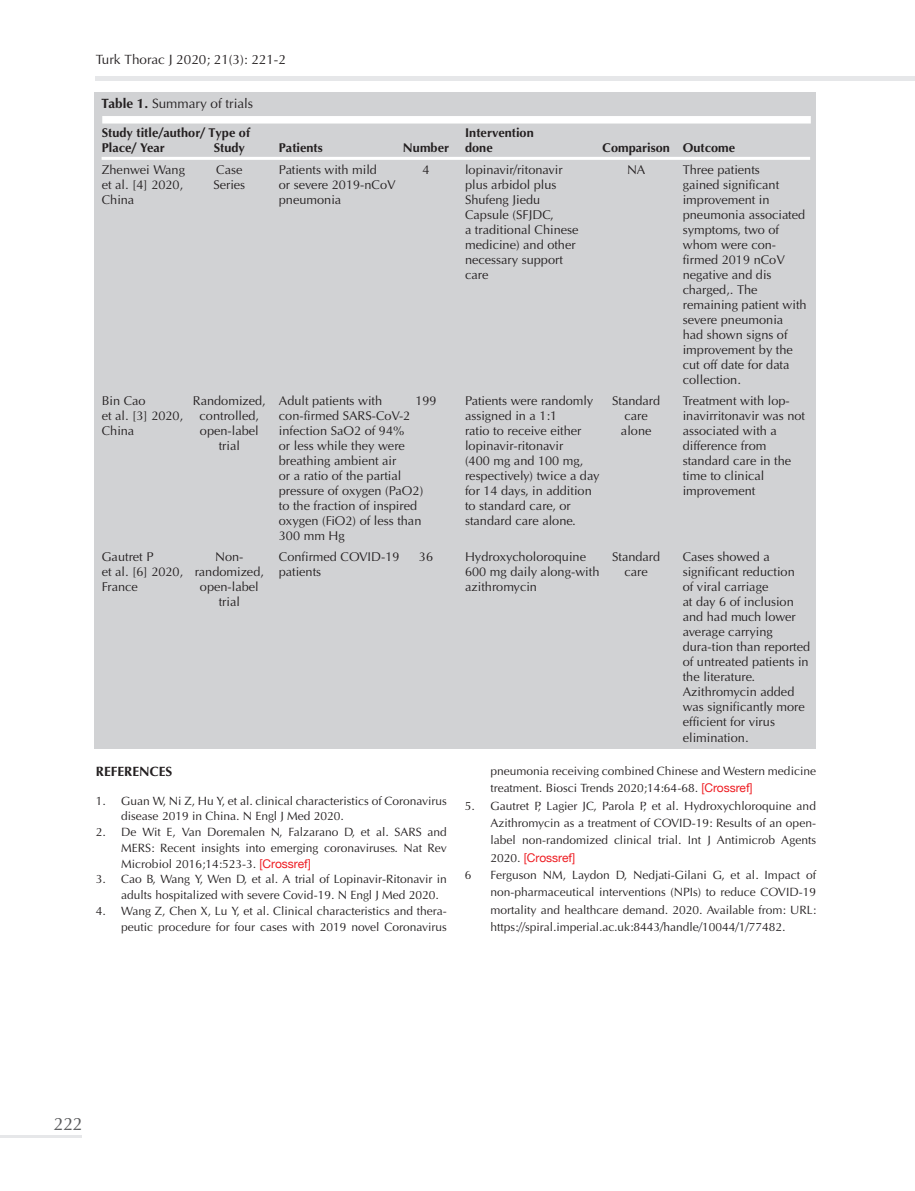
<style>
.page{position:relative;width:915px;height:1191px;background:#fff}
.page>*{position:absolute;margin:0;border:0;box-sizing:border-box;transform-origin:0 0}
.t1{font:18px "Optima Normal Tr";color:#57585a}
.t2{font:13.5px "Optima Normal Tr";color:#231f20}
.t3{font:13.5px "Optima Bold Tr";color:#231f20}
.t4{font:12.75px/15px "Optima Normal Tr";color:#231f20}
.t5{font:12.75px "Optima Bold Tr";color:#231f20}
.t6{font:12px/17.2px "Optima Normal Tr";color:#231f20}
.s1{font-family:"Optima Bold Tr"}
.s2{font-family:"Helvetica Neue";color:#ee1d23}
</style>
<div class="page">
<hr style="left:96px;top:77px;width:818px;height:4px;background:#e6e7e9">
<hr style="left:0;top:1135px;width:82px;height:3px;background:#e6e7e9">
<div style="left:95px;top:92px;width:720px;height:657px;background:#d1d2d4"></div>
<div style="left:102px;top:116px;width:708px;height:7px;background:#fff"></div>
<hr style="left:102px;top:157px;width:707px;height:3px;background:#fff">
<p class="t2" style="left:96px;top:52px;width:192px">Turk Thorac J 2020; 21(3): 221-2</p>
<p class="t2" style="left:102px;top:96px;width:153px"><span class="s1">Table 1.</span> Summary of trials</p>
<p class="t5" style="left:102px;top:125px;width:150px">Study title/author/ Type of</p>
<p class="t5" style="left:465px;top:125px;width:70px">Intervention</p>
<p class="t5" style="left:102px;top:140px;width:65px">Place/ Year</p>
<p class="t5" style="left:214px;top:140px;width:33px">Study</p>
<p class="t5" style="left:279px;top:140px;width:45px">Patients</p>
<p class="t5" style="left:403px;top:140px;width:48px">Number</p>
<p class="t5" style="left:465px;top:140px;width:29px">done</p>
<p class="t5" style="left:602px;top:140px;width:134px">Comparison Outcome</p>
<p class="t4" style="left:102px;top:162px;width:85px">Zhenwei Wang</p>
<p class="t4" style="left:216px;top:162px;width:28px">Case</p>
<p class="t4" style="left:279px;top:162px;width:100px">Patients with mild</p>
<p class="t4" style="left:422px;top:162px;width:9px">4</p>
<p class="t4" style="left:465px;top:162px;width:99px">lopinavir/ritonavir</p>
<p class="t4" style="left:627px;top:162px;width:20px">NA</p>
<p class="t4" style="left:682px;top:162px;width:79px">Three patients</p>
<p class="t4" style="left:102px;top:177px;width:83px">et al. [4] 2020,</p>
<p class="t4" style="left:213px;top:177px;width:33px">Series</p>
<p class="t4" style="left:279px;top:177px;width:118px">or severe 2019-nCoV</p>
<p class="t4" style="left:465px;top:177px;width:93px">plus arbidol plus</p>
<p class="t4" style="left:682px;top:177px;width:98px">gained significant</p>
<p class="t4" style="left:102px;top:192px;width:34px">China</p>
<p class="t4" style="left:279px;top:192px;width:64px">pneumonia</p>
<p class="t4" style="left:465px;top:192px;width:77px">Shufeng Jiedu</p>
<p class="t4" style="left:682px;top:192px;width:88px">improvement in</p>
<p class="t4" style="left:465px;top:207px;width:90px">Capsule (SFJDC,</p>
<p class="t4" style="left:682px;top:207px;width:124px">pneumonia associated</p>
<p class="t4" style="left:465px;top:222px;width:115px">a traditional Chinese</p>
<p class="t4" style="left:682px;top:222px;width:98px">symptoms, two of</p>
<p class="t4" style="left:465px;top:237px;width:112px">medicine) and other</p>
<p class="t4" style="left:682px;top:237px;width:95px">whom were con-</p>
<p class="t4" style="left:465px;top:252px;width:99px">necessary support</p>
<p class="t4" style="left:682px;top:252px;width:104px">firmed 2019 nCoV</p>
<p class="t4" style="left:465px;top:267px;width:25px">care</p>
<p class="t4" style="left:682px;top:267px;width:125px">negative and dis charged,. The remaining patient with severe pneumonia had shown signs of improvement by the cut off date for data collection.</p>
<p class="t4" style="left:102px;top:393px;width:45px">Bin Cao</p>
<p class="t4" style="left:193px;top:393px;width:191px">Randomized, Adult patients with</p>
<p class="t4" style="left:415px;top:393px;width:23px">199</p>
<p class="t4" style="left:465px;top:393px;width:130px">Patients were randomly</p>
<p class="t4" style="left:612px;top:393px;width:50px">Standard</p>
<p class="t4" style="left:682px;top:393px;width:108px">Treatment with lop-</p>
<p class="t4" style="left:102px;top:408px;width:83px">et al. [3] 2020,</p>
<p class="t4" style="left:199px;top:408px;width:61px">controlled,</p>
<p class="t4" style="left:279px;top:408px;width:133px">con-firmed SARS-CoV-2</p>
<p class="t4" style="left:465px;top:408px;width:94px">assigned in a 1:1</p>
<p class="t4" style="left:624px;top:408px;width:25px">care</p>
<p class="t4" style="left:682px;top:408px;width:124px">inavirritonavir was not</p>
<p class="t4" style="left:102px;top:423px;width:34px">China</p>
<p class="t4" style="left:200px;top:423px;width:60px">open-label</p>
<p class="t4" style="left:279px;top:423px;width:127px">infection SaO2 of 94%</p>
<p class="t4" style="left:465px;top:423px;width:118px">ratio to receive either</p>
<p class="t4" style="left:620px;top:423px;width:32px">alone</p>
<p class="t4" style="left:682px;top:423px;width:96px">associated with a</p>
<p class="t4" style="left:219px;top:438px;width:23px">trial</p>
<p class="t4" style="left:279px;top:438px;width:127px">or less while they were</p>
<p class="t4" style="left:465px;top:438px;width:100px">lopinavir-ritonavir</p>
<p class="t4" style="left:682px;top:438px;width:85px">difference from</p>
<p class="t4" style="left:279px;top:453px;width:119px">breathing ambient air</p>
<p class="t4" style="left:465px;top:453px;width:120px">(400 mg and 100 mg,</p>
<p class="t4" style="left:682px;top:453px;width:110px">standard care in the</p>
<p class="t4" style="left:279px;top:468px;width:124px">or a ratio of the partial</p>
<p class="t4" style="left:465px;top:468px;width:136px">respectively) twice a day</p>
<p class="t4" style="left:682px;top:468px;width:83px">time to clinical</p>
<p class="t4" style="left:279px;top:483px;width:146px">pressure of oxygen (PaO2)</p>
<p class="t4" style="left:465px;top:483px;width:128px">for 14 days, in addition</p>
<p class="t4" style="left:682px;top:483px;width:74px">improvement</p>
<p class="t4" style="left:279px;top:498px;width:140px">to the fraction of inspired</p>
<p class="t4" style="left:465px;top:498px;width:107px">to standard care, or</p>
<p class="t4" style="left:279px;top:513px;width:144px">oxygen (FiO2) of less than</p>
<p class="t4" style="left:465px;top:513px;width:112px">standard care alone.</p>
<p class="t4" style="left:279px;top:528px;width:67px">300 mm Hg</p>
<p class="t4" style="left:102px;top:549px;width:53px">Gautret P</p>
<p class="t4" style="left:215px;top:549px;width:30px">Non-</p>
<p class="t4" style="left:279px;top:549px;width:122px">Confirmed COVID-19</p>
<p class="t4" style="left:419px;top:549px;width:16px">36</p>
<p class="t4" style="left:465px;top:549px;width:122px">Hydroxycholoroquine</p>
<p class="t4" style="left:612px;top:549px;width:50px">Standard</p>
<p class="t4" style="left:682px;top:549px;width:88px">Cases showed a</p>
<p class="t4" style="left:102px;top:564px;width:221px">et al. [6] 2020, randomized, patients</p>
<p class="t4" style="left:465px;top:564px;width:136px">600 mg daily along-with</p>
<p class="t4" style="left:624px;top:564px;width:25px">care</p>
<p class="t4" style="left:682px;top:564px;width:113px">significant reduction</p>
<p class="t4" style="left:102px;top:579px;width:38px">France</p>
<p class="t4" style="left:200px;top:579px;width:60px">open-label</p>
<p class="t4" style="left:465px;top:579px;width:73px">azithromycin</p>
<p class="t4" style="left:682px;top:579px;width:87px">of viral carriage</p>
<p class="t4" style="left:219px;top:594px;width:23px">trial</p>
<p class="t4" style="left:682px;top:594px;width:129px">at day 6 of inclusion and had much lower average carrying dura-tion than reported of untreated patients in the literature.<br>Azithromycin added was significantly more efficient for virus elimination.</p>
<p class="t3" style="left:96px;top:763px;width:78px">REFERENCES</p>
<p class="t6" style="left:121px;top:793px;width:327px;line-height:15.8px;text-indent:-26px">1. Guan W, Ni Z, Hu Y, et al. clinical characteristics of Coronavirus disease 2019 in China. N Engl J Med 2020.</p>
<p class="t6" style="left:121px;top:824px;width:327px;line-height:15.8px;text-align:justify;text-indent:-26px">2. De Wit E, Van Doremalen N, Falzarano D, et al. SARS and MERS: Recent insights into emerging coronaviruses. Nat Rev Microbiol 2016;14:523-3. <span class="s2">[Crossref]</span></p>
<p class="t6" style="left:121px;top:871px;width:327px;line-height:15.8px;text-indent:-26px">3. Cao B, Wang Y, Wen D, et al. A trial of Lopinavir-Ritonavir in adults hospitalized with severe Covid-19. N Engl J Med 2020.</p>
<p class="t6" style="left:96px;top:903px;width:352px;line-height:15.8px;text-align:right">4. Wang Z, Chen X, Lu Y, et al. Clinical characteristics and thera&shy;peutic procedure for four cases with 2019 novel Coronavirus</p>
<p class="t6" style="left:490px;top:762px;width:327px">pneumonia receiving combined Chinese and Western medicine treatment. Biosci Trends 2020;14:64-68. <span class="s2">[Crossref]</span></p>
<p class="t6" style="left:490px;top:797px;width:327px;text-align:justify;text-indent:-26px">5. Gautret P, Lagier JC, Parola P, et al. Hydroxychloroquine and Azithromycin as a treatment of COVID-19: Results of an open&shy;label non-randomized clinical trial. Int J Antimicrob Agents 2020. <span class="s2">[Crossref]</span></p>
<p class="t6" style="left:464px;top:866px;width:8px">6</p>
<p class="t6" style="left:490px;top:866px;width:327px;text-align:justify">Ferguson NM, Laydon D, Nedjati-Gilani G, et al. Impact of non-pharmaceutical interventions (NPIs) to reduce COVID-19 mortality and healthcare demand. 2020. Available from: URL: https://spiral.imperial.ac.uk:8443/handle/10044/1/77482.</p>
<p class="t1" style="left:54px;top:1113px;width:30px">222</p>
</div>
